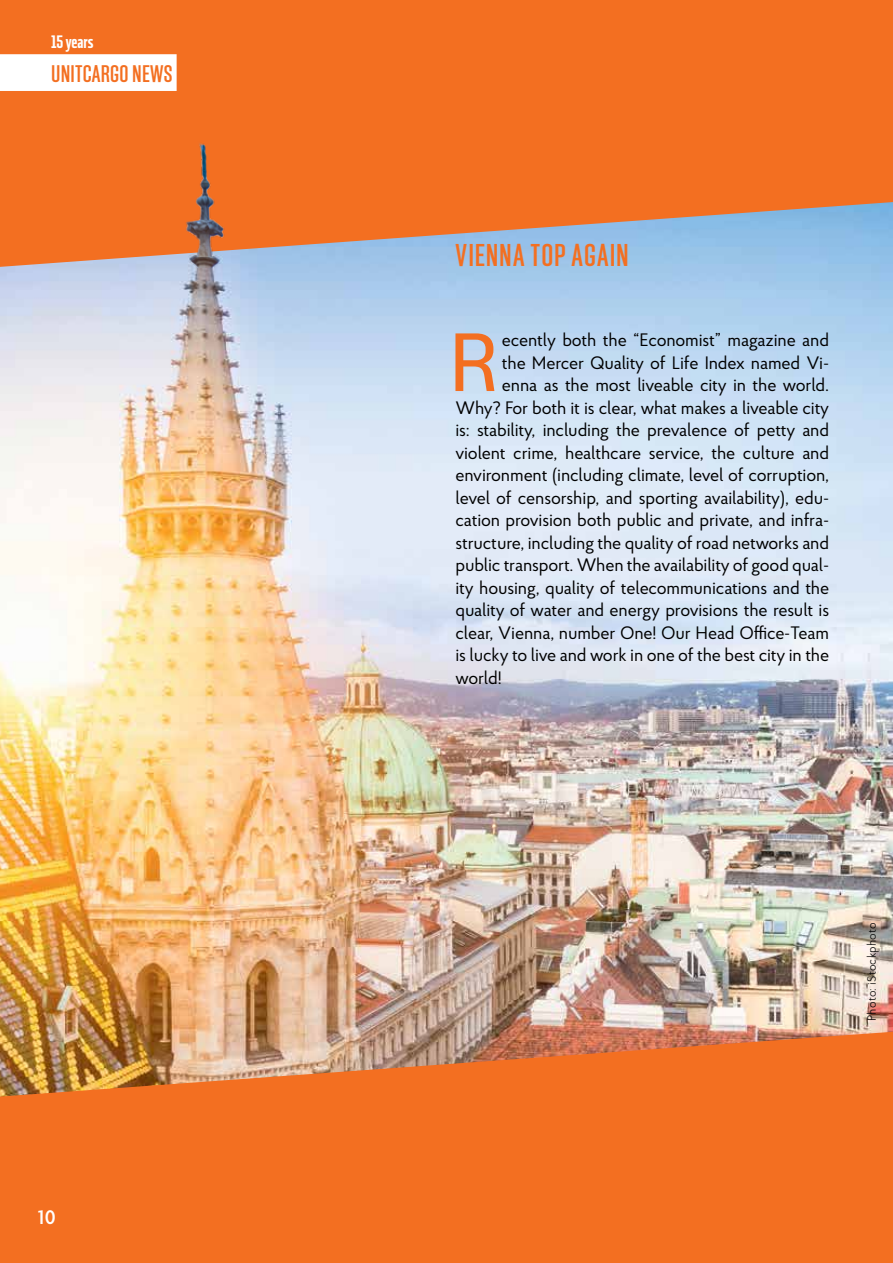
<style>
.page{position:relative;width:893px;height:1263px;background:#fff}
.page>*{position:absolute;margin:0;border:0;box-sizing:border-box;transform-origin:0 0}
.t1{font:500 82.35px "Solido";color:#f36f21}
.t2{font:500 31.5px "Solido Compressed";letter-spacing:.035em;color:#f36f21}
.t3{font:500 24px "Solido Compressed";letter-spacing:.01em;color:#f36f21}
.t4{font:600 19.5px "Proba Pro";color:#fff}
.t5{font:18px "Proba Pro";letter-spacing:-.01em;color:#000}
.t6{font:700 18px "Solido Compressed";color:#fff}
.t7{font:300 12px "Proba Pro";letter-spacing:.02em;color:#000}
</style>
<div class="page">
<img style="left:0;top:267px;width:893px;height:765px">
<svg style="left:0;top:1032px;width:893px;height:231px;background:#eb732a"></svg>
<svg style="left:0;top:0;width:893px;height:267px;background:#e77939"></svg>
<hr style="left:892px;top:0;width:1px;height:201px;background:#f36f21">
<div style="left:0;top:54px;width:177px;height:37px;background:#fff"></div>
<img style="left:168px;top:135px;width:66px;height:132px">
<p class="t6" style="left:51px;top:31px;width:44px">15 years</p>
<h3 class="t3" style="left:51px;top:60px;width:123px">UNITCARGO NEWS</h3>
<p class="t4" style="left:38px;top:1205px;width:19px">10</p>
<h2 class="t2" style="left:456px;top:237px;width:175px">VIENNA TOP AGAIN</h2>
<h1 class="t1" style="left:449px;top:315px;width:50px">R</h1>
<p class="t5" style="left:502px;top:328px;width:329px">ecently both the “Economist” magazine and</p>
<p class="t5" style="left:502px;top:351px;width:329px">the Mercer Quality of Life Index named Vi-</p>
<p class="t5" style="left:502px;top:373px;width:329px">enna as the most liveable city in the world.</p>
<p class="t5" style="left:455px;top:396px;width:375px">Why? For both it is clear, what makes a liveable city</p>
<p class="t5" style="left:455px;top:418px;width:375px">is: stability, including the prevalence of petty and</p>
<p class="t5" style="left:455px;top:441px;width:375px">violent crime, healthcare service, the culture and</p>
<p class="t5" style="left:455px;top:463px;width:375px">environment (including climate, level of corruption,</p>
<p class="t5" style="left:455px;top:486px;width:375px">level of censorship, and sporting availability), edu-</p>
<p class="t5" style="left:455px;top:508px;width:375px">cation provision both public and private, and infra-</p>
<p class="t5" style="left:455px;top:531px;width:375px">structure, including the quality of road networks and</p>
<p class="t5" style="left:455px;top:553px;width:375px">public transport. When the availability of good qual-</p>
<p class="t5" style="left:455px;top:576px;width:375px">ity housing, quality of telecommunications and the</p>
<p class="t5" style="left:455px;top:598px;width:375px">quality of water and energy provisions the result is</p>
<p class="t5" style="left:455px;top:621px;width:375px">clear, Vienna, number One! Our Head Office-Team</p>
<p class="t5" style="left:455px;top:643px;width:375px">is lucky to live and work in one of the best city in the</p>
<p class="t5" style="left:455px;top:666px;width:48px">world!</p>
<p class="t7" style="left:864px;top:1021px;width:101px;rotate:-90deg">Photo: iStockphoto</p>
</div>
